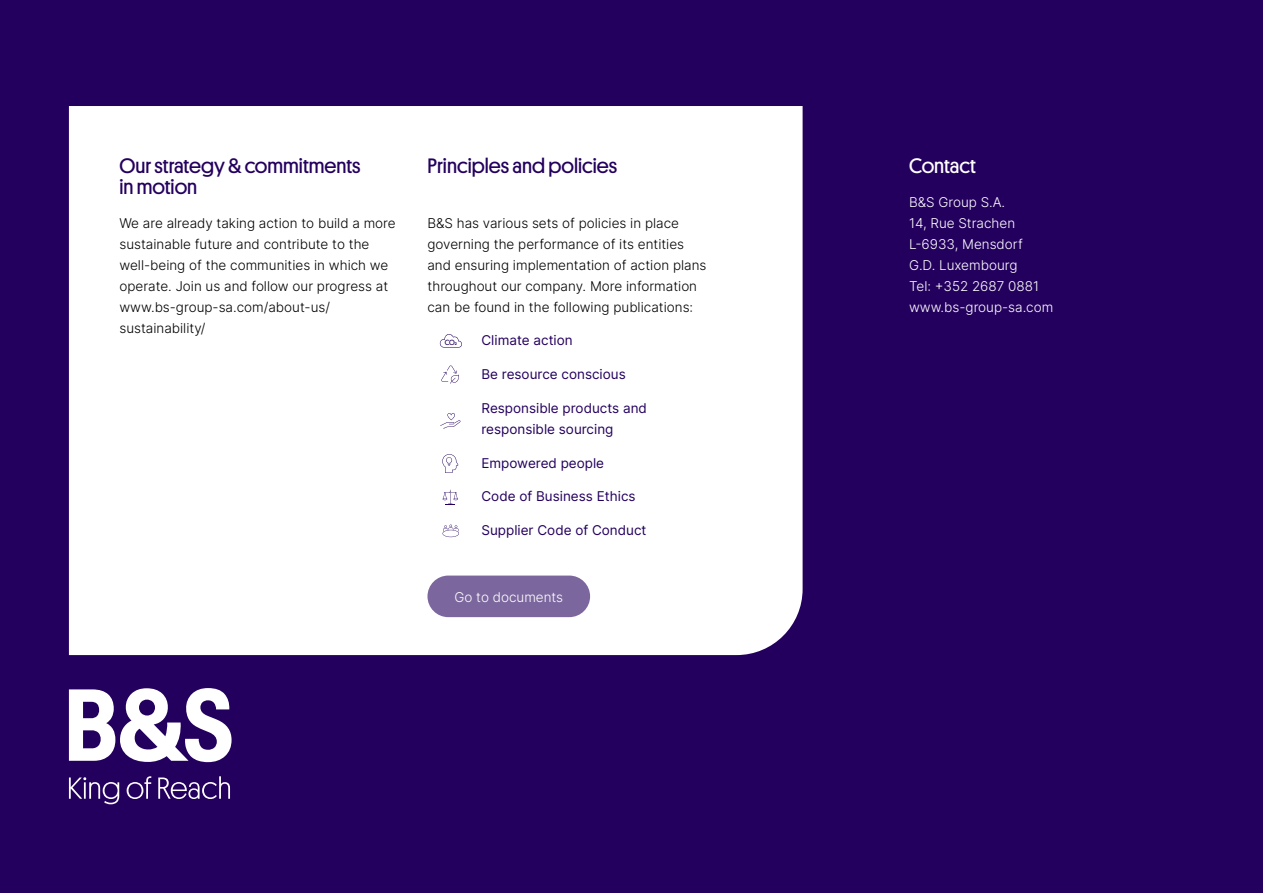
<style>
.page{position:relative;width:1263px;height:893px;background:#24005e}
.page>*{position:absolute;margin:0;border:0;box-sizing:border-box;transform-origin:0 0}
.t1{font:21px/21px "Platform";color:#24005e}
.t2{font:21px "Platform";letter-spacing:-.005em;color:#fff}
.t3{font:13.5px/21px "Inter";color:#000}
.t4{font:13.5px/21px "Inter";color:#24005e}
.t5{font:13.5px/21px "Inter";color:#fff}
.t6{font:7.5px "Platform";color:#24005e}
</style>
<div class="page">
<div style="left:69px;top:106px;width:733px;height:549px;background:#fff"></div>
<svg style="left:69px;top:777px;width:50px;height:27px"></svg>
<svg style="left:127px;top:776px;width:24px;height:23px"></svg>
<svg style="left:158px;top:776px;width:72px;height:23px"></svg>
<svg style="left:69px;top:688px;width:163px;height:74px"></svg>
<svg style="left:442px;top:454px;width:17px;height:19px"></svg>
<svg style="left:440px;top:333px;width:22px;height:15px"></svg>
<svg style="left:440px;top:413px;width:20px;height:16px"></svg>
<svg style="left:442px;top:490px;width:16px;height:15px"></svg>
<svg style="left:442px;top:525px;width:17px;height:12px"></svg>
<svg style="left:441px;top:366px;width:18px;height:18px"></svg>
<div style="left:427px;top:576px;width:163px;height:41px;background:#7c669e;border-radius:21px"></div>
<h1 class="t1" style="left:119px;top:154px;width:242px">Our strategy &amp; commitments in motion</h1>
<p class="t3" style="left:119px;top:212px;width:278px">We are already taking action to build a more sustainable future and contribute to the well-being of the communities in which we operate. Join us and follow our progress at www.bs-group-sa.com/about-us/ sustainability/</p>
<h1 class="t1" style="left:427px;top:154px;width:191px">Principles and policies</h1>
<p class="t3" style="left:427px;top:212px;width:280px">B&amp;S has various sets of policies in place governing the performance of its entities and ensuring implementation of action plans throughout our company. More information can be found in the following publications:</p>
<p class="t4" style="left:481px;top:330px;width:93px">Climate action</p>
<p class="t4" style="left:481px;top:363px;width:146px">Be resource conscious</p>
<p class="t4" style="left:481px;top:397px;width:167px">Responsible products and responsible sourcing</p>
<p class="t4" style="left:481px;top:452px;width:124px">Empowered people</p>
<p class="t4" style="left:481px;top:486px;width:156px">Code of Business Ethics</p>
<p class="t4" style="left:481px;top:519px;width:167px">Supplier Code of Conduct</p>
<p class="t6" style="left:445px;top:337px;width:14px">CO2</p>
<p class="t5" style="left:454px;top:586px;width:110px">Go to documents</p>
<h1 class="t2" style="left:909px;top:150px;width:69px">Contact</h1>
<p class="t5" style="left:909px;top:191px;width:146px">B&amp;S Group S.A.<br>14, Rue Strachen<br>L-6933, Mensdorf<br>G.D. Luxembourg<br>Tel: +352 2687 0881 www.bs-group-sa.com</p>
</div>
